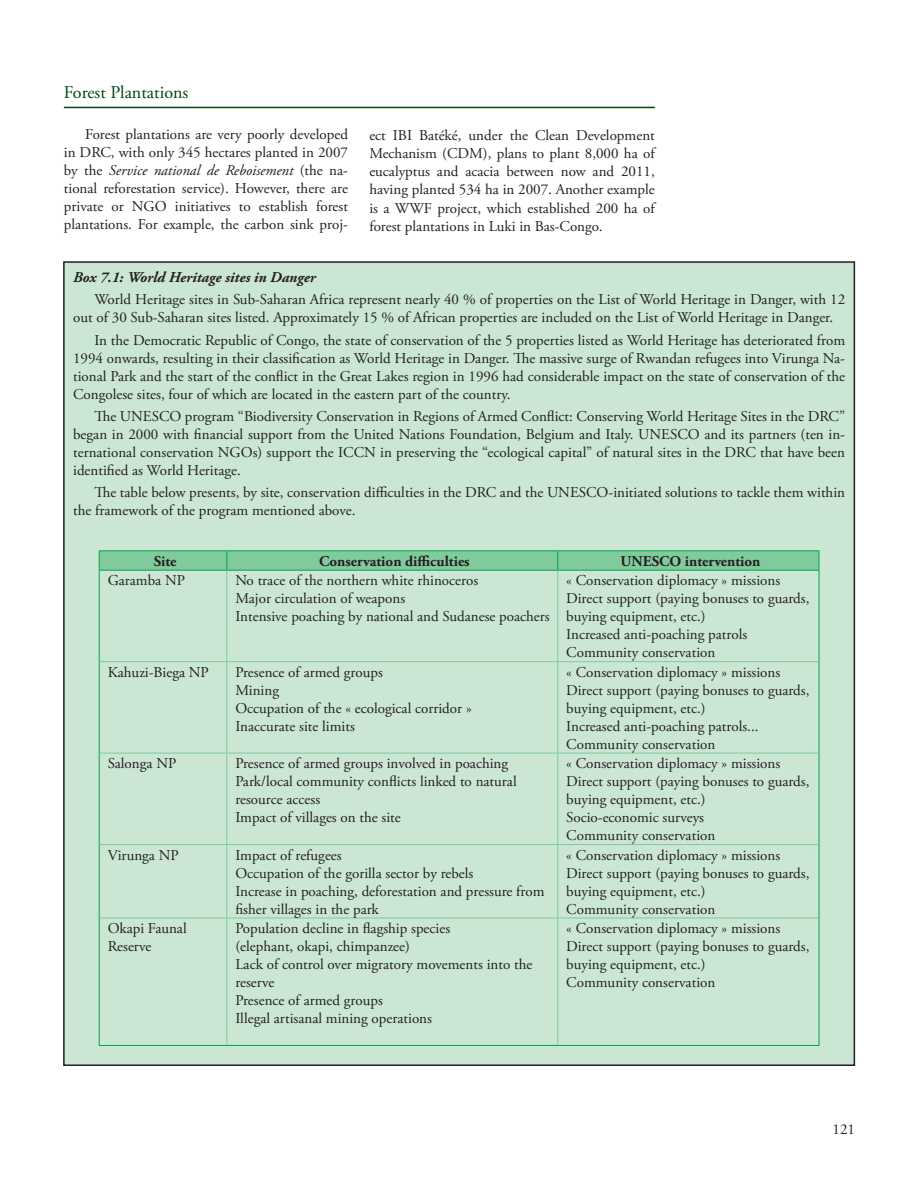
<style>
.page{position:relative;width:919px;height:1189px;background:#fff}
.page>*{position:absolute;margin:0;border:0;box-sizing:border-box;transform-origin:0 0}
.t1{font:18px "Adobe Garamond Pro";color:#004710}
.t2{font:15px/18px "Adobe Garamond Pro";color:#231f20}
.t3{font:700 15px "Adobe Garamond Pro";color:#231f20}
.s1{font-style:italic}
.s2{font-weight:700;font-style:italic}
</style>
<div class="page">
<div style="left:64px;top:262px;width:790px;height:802px;background:#cbe6d3"></div>
<svg style="left:100px;top:570px;width:718px;height:474px"></svg>
<svg style="left:99px;top:550px;width:720px;height:19px;background:#79c898"></svg>
<hr style="left:99px;top:569px;width:128px;height:1px;background:#00a54f">
<hr style="left:227px;top:569px;width:330px;height:1px;background:#00a54f">
<hr style="left:557px;top:569px;width:262px;height:1px;background:#00a54f">
<hr style="left:99px;top:570px;width:1px;height:91px;background:#00a54f">
<hr style="left:818px;top:570px;width:1px;height:91px;background:#00a54f">
<hr style="left:99px;top:661px;width:1px;height:92px;background:#00a54f">
<hr style="left:818px;top:661px;width:1px;height:92px;background:#00a54f">
<hr style="left:99px;top:753px;width:1px;height:91px;background:#00a54f">
<hr style="left:818px;top:753px;width:1px;height:91px;background:#00a54f">
<hr style="left:99px;top:844px;width:1px;height:73px;background:#00a54f">
<hr style="left:818px;top:844px;width:1px;height:73px;background:#00a54f">
<hr style="left:99px;top:917px;width:1px;height:127px;background:#00a54f">
<hr style="left:818px;top:917px;width:1px;height:127px;background:#00a54f">
<hr style="left:99px;top:1044px;width:128px;height:1px;background:#00a54f">
<hr style="left:227px;top:1044px;width:330px;height:1px;background:#00a54f">
<hr style="left:557px;top:1044px;width:262px;height:1px;background:#00a54f">
<hr style="left:226px;top:570px;width:1px;height:91px;background:#80ca9c">
<hr style="left:557px;top:570px;width:1px;height:91px;background:#80ca9c">
<hr style="left:99px;top:661px;width:128px;height:1px;background:#80ca9c">
<hr style="left:227px;top:661px;width:330px;height:1px;background:#80ca9c">
<hr style="left:226px;top:662px;width:1px;height:90px;background:#80ca9c">
<hr style="left:557px;top:661px;width:261px;height:1px;background:#80ca9c">
<hr style="left:557px;top:662px;width:1px;height:90px;background:#80ca9c">
<hr style="left:99px;top:752px;width:128px;height:1px;background:#80ca9c">
<hr style="left:227px;top:752px;width:330px;height:1px;background:#80ca9c">
<hr style="left:226px;top:753px;width:1px;height:91px;background:#80ca9c">
<hr style="left:557px;top:752px;width:261px;height:1px;background:#80ca9c">
<hr style="left:557px;top:753px;width:1px;height:91px;background:#80ca9c">
<hr style="left:99px;top:844px;width:128px;height:1px;background:#80ca9c">
<hr style="left:227px;top:844px;width:330px;height:1px;background:#80ca9c">
<hr style="left:226px;top:844px;width:1px;height:73px;background:#80ca9c">
<hr style="left:557px;top:844px;width:261px;height:1px;background:#80ca9c">
<hr style="left:557px;top:844px;width:1px;height:73px;background:#80ca9c">
<hr style="left:99px;top:917px;width:128px;height:1px;background:#80ca9c">
<hr style="left:227px;top:917px;width:330px;height:1px;background:#80ca9c">
<hr style="left:226px;top:918px;width:1px;height:126px;background:#80ca9c">
<hr style="left:557px;top:917px;width:261px;height:1px;background:#80ca9c">
<hr style="left:557px;top:918px;width:1px;height:126px;background:#80ca9c">
<hr style="left:64px;top:107px;width:590px;height:1px;background:#004710">
<p class="t1" style="left:64px;top:82px;width:126px">Forest Plantations</p>
<p class="t2" style="left:64px;top:126px;width:285px;text-align:justify;text-indent:21px">Forest plantations are very poorly developed in DRC, with only 345 hectares planted in 2007 by the <span class="s1">Service national de Reboisement</span> (the na&shy;tional reforestation service). However, there are private or NGO initiatives to establish forest plantations. For example, the carbon sink proj-</p>
<p class="t2" style="left:369px;top:127px;width:287px;text-align:justify">ect IBI Batéké, under the Clean Development Mechanism (CDM), plans to plant 8,000 ha of eucalyptus and acacia between now and 2011, having planted 534 ha in 2007. Another example is a WWF project, which established 200 ha of forest plantations in Luki in Bas-Congo.</p>
<p class="t2" style="left:94px;top:267px;width:751px;line-height:22.2px;text-indent:-21px"><span class="s2">Box 7.1: World Heritage sites in Danger<br></span>World Heritage sites in Sub-Saharan Africa represent nearly 40 % of properties on the List of World Heritage in Danger, with 12</p>
<p class="t2" style="left:94px;top:307px;width:751px;line-height:22.2px;text-indent:-21px">out of 30 Sub-Saharan sites listed. Approximately 15 % of African properties are included on the List of World Heritage in Danger.<br>In the Democratic Republic of Congo, the state of conservation of the 5 properties listed as World Heritage has deteriorated from</p>
<p class="t2" style="left:73px;top:349px;width:773px;text-align:justify">1994 onwards, resulting in their classification as World Heritage in Danger. The massive surge of Rwandan refugees into Virunga Na&shy;tional Park and the start of the conflict in the Great Lakes region in 1996 had considerable impact on the state of conservation of the Congolese sites, four of which are located in the eastern part of the country.</p>
<p class="t2" style="left:73px;top:407px;width:773px;text-align:justify;text-indent:21px">The UNESCO program “Biodiversity Conservation in Regions of Armed Conflict: Conserving World Heritage Sites in the DRC” began in 2000 with financial support from the United Nations Foundation, Belgium and Italy. UNESCO and its partners (ten in&shy;ternational conservation NGOs) support the ICCN in preserving the “ecological capital” of natural sites in the DRC that have been identified as World Heritage.</p>
<p class="t2" style="left:73px;top:484px;width:773px;text-indent:21px">The table below presents, by site, conservation difficulties in the DRC and the UNESCO-initiated solutions to tackle them within the framework of the program mentioned above.</p>
<p class="t3" style="left:154px;top:552px;width:24px">Site</p>
<p class="t3" style="left:319px;top:552px;width:152px">Conservation difficulties</p>
<p class="t3" style="left:620px;top:552px;width:141px">UNESCO intervention</p>
<p class="t2" style="left:108px;top:572px;width:79px">Garamba NP</p>
<p class="t2" style="left:235px;top:572px;width:316px">No trace of the northern white rhinoceros<br>Major circulation of weapons<br>Intensive poaching by national and Sudanese poachers</p>
<p class="t2" style="left:566px;top:572px;width:244px">« Conservation diplomacy » missions<br>Direct support (paying bonuses to guards, buying equipment, etc.)<br>Increased anti-poaching patrols<br>Community conservation</p>
<p class="t2" style="left:108px;top:663px;width:103px">Kahuzi-Biega NP</p>
<p class="t2" style="left:235px;top:663px;width:238px">Presence of armed groups<br>Mining<br>Occupation of the « ecological corridor »<br>Inaccurate site limits</p>
<p class="t2" style="left:566px;top:663px;width:244px">« Conservation diplomacy » missions Direct support (paying bonuses to guards, buying equipment, etc.)<br>Increased anti-poaching patrols...<br>Community conservation</p>
<p class="t2" style="left:108px;top:754px;width:70px">Salonga NP</p>
<p class="t2" style="left:235px;top:754px;width:283px">Presence of armed groups involved in poaching Park/local community conflicts linked to natural resource access<br>Impact of villages on the site</p>
<p class="t2" style="left:566px;top:754px;width:244px">« Conservation diplomacy » missions<br>Direct support (paying bonuses to guards, buying equipment, etc.)<br>Socio-economic surveys<br>Community conservation</p>
<p class="t2" style="left:108px;top:846px;width:72px">Virunga NP</p>
<p class="t2" style="left:235px;top:846px;width:310px">Impact of refugees<br>Occupation of the gorilla sector by rebels<br>Increase in poaching, deforestation and pressure from fisher villages in the park</p>
<p class="t2" style="left:566px;top:846px;width:244px">« Conservation diplomacy » missions<br>Direct support (paying bonuses to guards, buying equipment, etc.)<br>Community conservation</p>
<p class="t2" style="left:108px;top:919px;width:80px">Okapi Faunal<br>Reserve</p>
<p class="t2" style="left:235px;top:919px;width:298px">Population decline in flagship species<br>(elephant, okapi, chimpanzee)<br>Lack of control over migratory movements into the reserve<br>Presence of armed groups<br>Illegal artisanal mining operations</p>
<p class="t2" style="left:566px;top:919px;width:244px">« Conservation diplomacy » missions<br>Direct support (paying bonuses to guards, buying equipment, etc.)<br>Community conservation</p>
<p class="t2" style="left:832px;top:1120px;width:24px">121</p>
</div>
